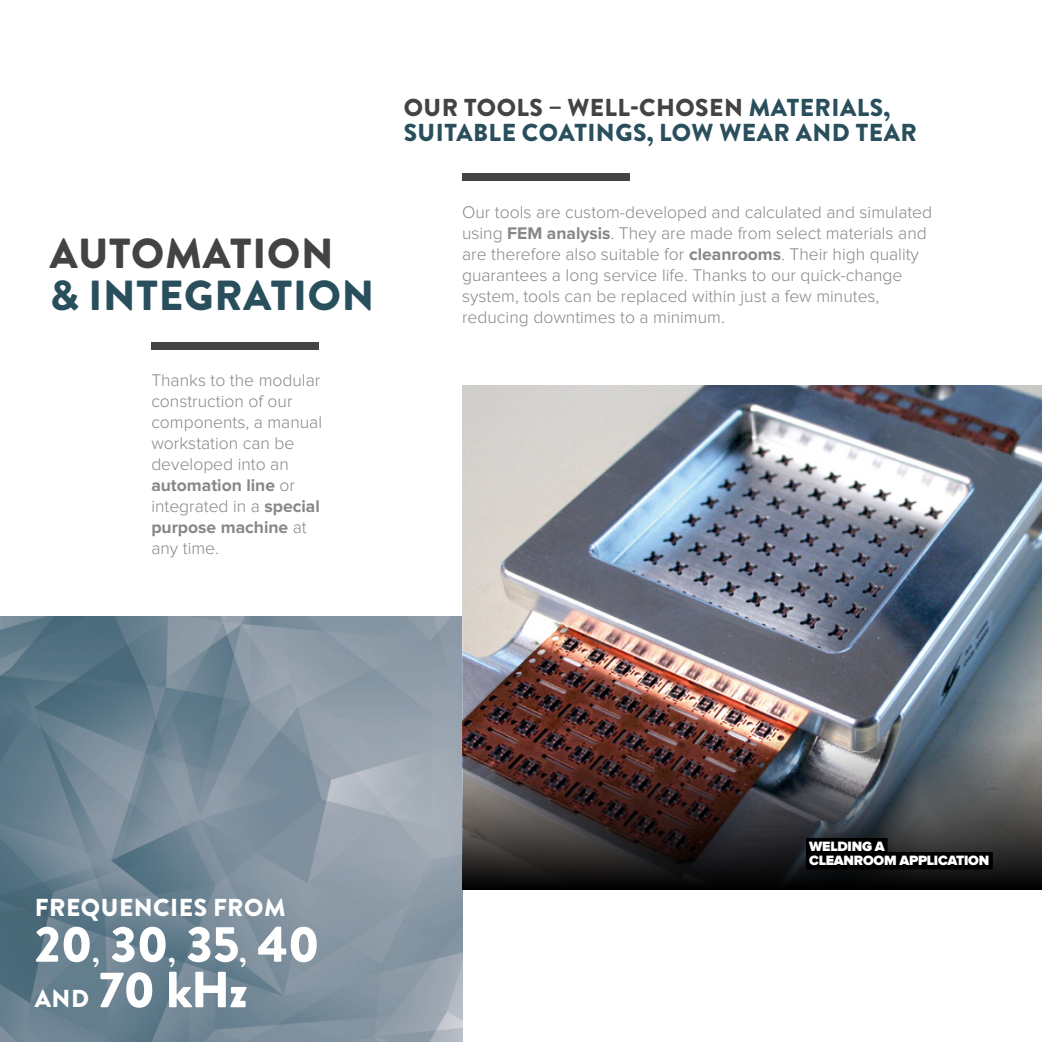
<style>
.page{position:relative;width:1042px;height:1042px;background:#fff}
.page>*{position:absolute;margin:0;border:0;box-sizing:border-box;transform-origin:0 0}
.t1{font:900 50.75px/45.5px "Brandon Grotesque";color:#fff}
.t2{font:900 42px "Brandon Grotesque";letter-spacing:.02em;color:#294e5c}
.t3{font:900 42px "Brandon Grotesque";letter-spacing:.02em;color:#434342}
.t4{font:900 24.5px/24.5px "Brandon Grotesque";letter-spacing:.02em;color:#294e5c}
.t5{font:900 24.5px "Brandon Grotesque";letter-spacing:.02em;color:#fff}
.t6{font:300 17.5px/21px "Proxima Nova";color:#878787}
.t7{font:900 14px/14px "Proxima Nova";letter-spacing:-.015em;color:#fff}
.s1{font-weight:700}
.s2{color:#434342}
.s3{font-size:24.5px}
</style>
<div class="page">
<img style="left:462px;top:386px;width:580px;height:315px">
<img style="left:462px;top:701px;width:580px;height:189px">
<img style="left:0;top:617px;width:462px;height:425px">
<div style="left:151px;top:342px;width:168px;height:7px;background:#434342"></div>
<div style="left:462px;top:173px;width:167px;height:7px;background:#434342"></div>
<div style="left:806px;top:838px;width:81px;height:17px;background:#000"></div>
<div style="left:806px;top:852px;width:187px;height:17px;background:#000"></div>
<h2 class="t3" style="left:50px;top:223px;width:285px">AUTOMATION</h2>
<h2 class="t2" style="left:50px;top:265px;width:326px">&amp; INTEGRATION</h2>
<p class="t6" style="left:151px;top:370px;width:172px">Thanks to the modular construction of our components, a manual workstation can be developed into an <span class="s1">automation line</span> or integrated in a <span class="s1">special purpose machine</span> at any time.</p>
<h3 class="t4" style="left:404px;top:96px;width:515px"><span class="s2">OUR TOOLS – WELL-CHOSEN</span> MATERIALS,<br>SUITABLE COATINGS, LOW WEAR AND TEAR</h3>
<p class="t6" style="left:462px;top:202px;width:472px">Our tools are custom-developed and calculated and simulated using <span class="s1">FEM analysis</span>. They are made from select materials and are therefore also suitable for <span class="s1">cleanrooms</span>. Their high quality guarantees a long service life. Thanks to our quick-change system, tools can be replaced within just a few minutes, reducing downtimes to a minimum.</p>
<h3 class="t5" style="left:35px;top:890px;width:252px">FREQUENCIES FROM</h3>
<h1 class="t1" style="left:35px;top:922px;width:286px">20<span class="s3">,</span> 30<span class="s3">,</span> 35<span class="s3">,</span> 40<br><span class="s3">AND</span> 70 kHz</h1>
<p class="t7" style="left:809px;top:840px;width:182px">WELDING A<br>CLEANROOM APPLICATION</p>
</div>
